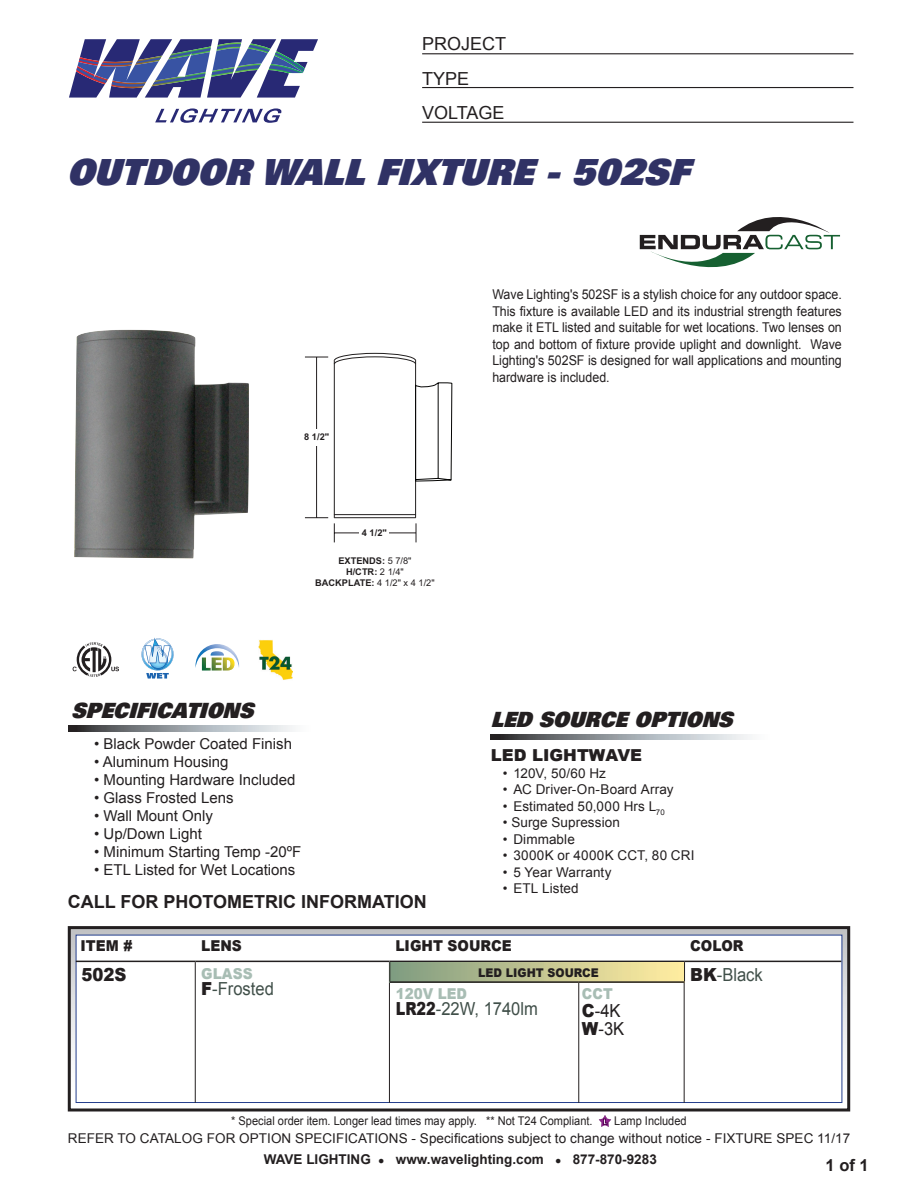
<style>
.page{position:relative;width:918px;height:1188px;background:#fff}
.page>*{position:absolute;margin:0;border:0;box-sizing:border-box;transform-origin:0 0}
.t1{font:italic 36px "Univers LT Std X Black";color:#303265;scale:.95 1}
.t2{font:italic 21px "Univers LT Std X Black";color:#231f20;scale:.95 1}
.t3{font:18px "Arial";color:#404f49;scale:.92 1}
.t4{font:700 18px "Arial";color:#231f20}
.t5{font:18px "Arial";color:#231f20}
.t6{font:18px/18px "Arial";color:#231f20;scale:.92 1}
.t7{font:900 18px "Arial";color:#231f20;scale:.92 1}
.t8{font:900 16.5px "Arial";color:#231f20}
.t9{font:700 16.5px "Arial";color:#231f20}
.t10{font:15px "Arial";color:#231f20}
.t11{font:900 15px "Arial";color:#231f20;scale:.92 1}
.t12{font:900 15px "Arial";color:#a8bdb4;scale:.9 1}
.t13{font:900 15px "Arial";color:#a8bdb4;scale:.92 1}
.t14{font:13.5px/16.5px "Arial";letter-spacing:.005em;color:#231f20;text-align:justify;scale:.92 1}
.t15{font:13.5px "Arial";letter-spacing:.005em;color:#231f20}
.t16{font:700 13.5px "Arial";color:#231f20}
.t17{font:12px "Arial";color:#231f20;scale:.92 1}
.t18{font:900 12px "Arial";color:#231f20;scale:.92 1}
.t19{font:700 9.3px/11.1px "Arial";color:#231f20;text-align:center}
.s1{font-weight:400}
.s2{font-weight:900;color:#231f20}
.s3{font-weight:900}
.s4{font-size:10.5px}
</style>
<div class="page">
<svg style="left:72px;top:930px;width:774px;height:173px"></svg>
<div style="left:68px;top:926px;width:782px;height:186px;border:3px solid #231f20"></div>
<div style="left:76px;top:935px;width:766px;height:168px;background:#fff;border:1px solid #253f8e"></div>
<svg style="left:155px;top:108px;width:127px;height:15px"></svg>
<svg style="left:69px;top:39px;width:249px;height:59px"></svg>
<hr style="left:422px;top:53px;width:431px;height:1px;background:#231f20">
<hr style="left:422px;top:87px;width:431px;height:1px;background:#231f20">
<hr style="left:422px;top:122px;width:431px;height:1px;background:#231f20">
<svg style="left:69px;top:726px;width:225px;height:5px"></svg>
<svg style="left:599px;top:1115px;width:12px;height:12px"></svg>
<svg style="left:73px;top:642px;width:46px;height:35px"></svg>
<svg style="left:142px;top:638px;width:32px;height:40px"></svg>
<svg style="left:195px;top:644px;width:44px;height:27px"></svg>
<img style="left:259px;top:640px;width:33px;height:40px">
<svg style="left:640px;top:217px;width:200px;height:50px"></svg>
<hr style="left:76px;top:961px;width:119px;height:1px;background:#231f20">
<hr style="left:195px;top:961px;width:194px;height:1px;background:#231f20">
<hr style="left:389px;top:961px;width:295px;height:1px;background:#231f20">
<hr style="left:684px;top:961px;width:157px;height:1px;background:#231f20">
<hr style="left:195px;top:962px;width:1px;height:141px;background:#231f20">
<hr style="left:389px;top:962px;width:1px;height:141px;background:#231f20">
<hr style="left:684px;top:962px;width:1px;height:141px;background:#231f20">
<div style="left:390px;top:962px;width:295px;height:20px;background:linear-gradient(to right,#7f9b81,#ffeea1)"></div>
<hr style="left:390px;top:981px;width:189px;height:2px;background:#231f20">
<hr style="left:579px;top:981px;width:106px;height:2px;background:#231f20">
<svg style="left:684px;top:962px;width:1px;height:19px"></svg>
<hr style="left:579px;top:983px;width:1px;height:120px;background:#231f20">
<svg style="left:390px;top:962px;width:1px;height:19px"></svg>
<img style="left:74px;top:330px;width:175px;height:228px">
<hr style="left:334px;top:360px;width:1px;height:158px;background:#211e1e">
<hr style="left:415px;top:360px;width:1px;height:158px;background:#211e1e">
<hr style="left:334px;top:517px;width:82px;height:1px;background:#231f20">
<svg style="left:415px;top:382px;width:38px;height:100px"></svg>
<hr style="left:334px;top:514px;width:82px;height:1px;background:#231f20">
<svg style="left:334px;top:353px;width:82px;height:12px"></svg>
<svg style="left:334px;top:523px;width:1px;height:19px"></svg>
<svg style="left:416px;top:523px;width:1px;height:19px"></svg>
<hr style="left:334px;top:533px;width:82px;height:1px;background:#231f20">
<svg style="left:305px;top:517px;width:23px;height:1px"></svg>
<svg style="left:305px;top:357px;width:23px;height:1px"></svg>
<hr style="left:316px;top:357px;width:1px;height:161px;background:#231f20">
<div style="left:359px;top:530px;width:29px;height:6px;background:#fff"></div>
<div style="left:313px;top:429px;width:7px;height:17px;background:#fff"></div>
<svg style="left:491px;top:735px;width:260px;height:5px"></svg>
<p class="t5" style="left:422px;top:32px;width:86px">PROJECT</p>
<p class="t5" style="left:422px;top:67px;width:49px">TYPE</p>
<p class="t5" style="left:422px;top:101px;width:84px">VOLTAGE</p>
<p class="t1" style="left:66px;top:148px;width:669px">OUTDOOR WALLFIXTURE-502SF</p>
<p class="t19" style="left:304px;top:432px;width:26px">8 1/2"</p>
<p class="t19" style="left:362px;top:528px;width:26px">4 1/2"</p>
<p class="t19" style="left:315px;top:555px;width:121px">EXTENDS: <span class="s1">5 7/8"<br></span>H/CTR: <span class="s1">2 1/4"<br></span>BACKPLATE: <span class="s1">4 1/2" x 4 1/2"</span></p>
<p class="t2" style="left:71px;top:696px;width:201px">SPECIFICATIONS</p>
<p class="t10" style="left:94px;top:734px;width:199px">• Black Powder Coated Finish</p>
<p class="t10" style="left:94px;top:752px;width:136px">• Aluminum Housing</p>
<p class="t10" style="left:94px;top:770px;width:203px">• Mounting Hardware Included</p>
<p class="t10" style="left:94px;top:788px;width:141px">• Glass Frosted Lens</p>
<p class="t10" style="left:94px;top:806px;width:120px">• Wall Mount Only</p>
<p class="t10" style="left:94px;top:824px;width:109px">• Up/Down Light</p>
<p class="t10" style="left:94px;top:842px;width:209px">• Minimum Starting Temp -20ºF</p>
<p class="t10" style="left:94px;top:860px;width:203px">• ETL Listed for Wet Locations</p>
<p class="t4" style="left:68px;top:890px;width:360px">CALL FOR PHOTOMETRIC INFORMATION</p>
<p class="t14" style="left:492px;top:286px;width:381px">Wave Lighting's 502SF is a stylish choice for any outdoor space.<br>This fixture is available LED and its industrial strength features make it ETL listed and suitable for wet locations. Two lenses on top and bottom of fixture provide uplight and downlight. Wave Lighting's 502SF is designed for wall applications and mounting hardware is included.</p>
<p class="t2" style="left:491px;top:705px;width:263px">LED SOURCEOPTIONS</p>
<p class="t8" style="left:491px;top:746px;width:153px">LED LIGHTWAVE</p>
<p class="t15" style="left:503px;top:764px;width:105px">• 120V, 50/60 Hz</p>
<p class="t15" style="left:503px;top:781px;width:172px">• AC Driver-On-Board Array</p>
<p class="t15" style="left:503px;top:797px;width:163px">• Estimated 50,000 Hrs L<sub>70</sub></p>
<p class="t15" style="left:503px;top:814px;width:119px">• Surge Supression</p>
<p class="t15" style="left:503px;top:830px;width:73px">• Dimmable</p>
<p class="t15" style="left:503px;top:847px;width:193px">• 3000K or 4000K CCT, 80 CRI</p>
<p class="t15" style="left:503px;top:863px;width:110px">• 5 Year Warranty</p>
<p class="t15" style="left:503px;top:880px;width:77px">• ETL Listed</p>
<p class="t11" style="left:80px;top:938px;width:58px">ITEM #</p>
<p class="t11" style="left:201px;top:938px;width:46px">LENS</p>
<p class="t11" style="left:395px;top:938px;width:128px">LIGHT SOURCE</p>
<p class="t11" style="left:690px;top:938px;width:60px">COLOR</p>
<p class="t7" style="left:81px;top:965px;width:51px">502S</p>
<p class="t13" style="left:201px;top:965px;width:57px">GLASS</p>
<p class="t3" style="left:201px;top:977px;width:81px"><span class="s2">F</span>-Frosted</p>
<p class="t18" style="left:478px;top:966px;width:133px">LED LIGHT SOURCE</p>
<p class="t3" style="left:690px;top:963px;width:80px"><span class="s2">BK</span>-Black</p>
<p class="t12" style="left:396px;top:985px;width:81px">120V LED</p>
<p class="t3" style="left:396px;top:997px;width:156px"><span class="s2">LR22</span>-22W, 1740lm</p>
<p class="t12" style="left:582px;top:985px;width:36px">CCT</p>
<p class="t6" style="left:582px;top:1002px;width:48px"><span class="s3">C</span>-4K<br><span class="s3">W</span>-3K</p>
<p class="t17" style="left:231px;top:1113px;width:394px">* Special order item. Longer lead times may apply. ** Not T24 Compliant.</p>
<p class="t17" style="left:614px;top:1113px;width:80px">Lamp Included</p>
<p class="t15" style="left:68px;top:1130px;width:784px">REFER TO CATALOG FOR OPTION SPECIFICATIONS - Specifications subject to change without notice - FIXTURE SPEC 11/17</p>
<p class="t16" style="left:264px;top:1150px;width:395px">WAVE LIGHTING <span class="s4">●</span> www.wavelighting.com <span class="s4">●</span> 877-870-9283</p>
<p class="t9" style="left:826px;top:1154px;width:45px">1 of 1</p>
</div>
